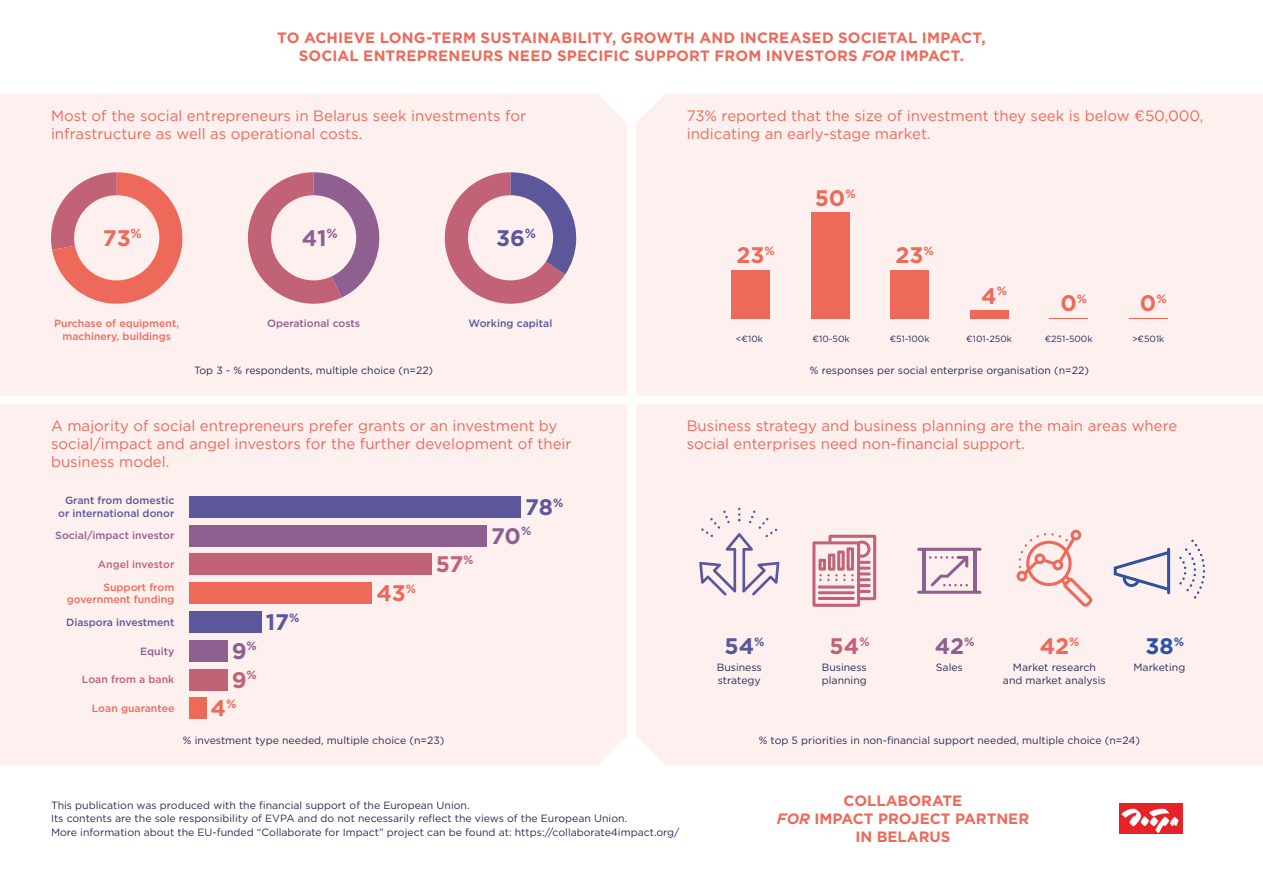
<style>
.page{position:relative;width:1263px;height:893px;background:#fff}
.page>*{position:absolute;margin:0;border:0;box-sizing:border-box;transform-origin:0 0}
.t1{font:700 22.5px "Gotham";color:#ed6a5b}
.t2{font:700 22.5px "Gotham";color:#8f5f8f}
.t3{font:700 22.5px "Gotham";color:#5c579b}
.t4{font:700 22.5px "Gotham";color:#c16277}
.t5{font:700 22.5px "Gotham";color:#2f52a0}
.t6{font:15px/18px "Gotham";color:#ed6a5b}
.t7{font:700 15px/18px "Gotham";letter-spacing:.01em;color:#ed6a5b;text-align:center}
.t8{font:700 13.05px "Gotham";color:#5c579b}
.t9{font:700 12px "Gotham";color:#5c579b}
.t10{font:10.5px/12.6px "Gotham";color:#2b2c57}
.t11{font:500 10.5px/12.6px "Gotham";color:#ed6a5b;text-align:right}
.t12{font:500 10.5px "Gotham";color:#5c579b}
.t13{font:500 10.5px "Gotham";color:#8f5f8f}
.t14{font:500 10.5px "Gotham";color:#c16277}
.t15{font:9px "Gotham";color:#2b2c57}
.s1{font-style:italic}
</style>
<div class="page">
<div style="left:636px;top:94px;width:627px;height:301px;background:#fdf0ef"></div>
<div style="left:636px;top:404px;width:627px;height:361px;background:#fdf0ef"></div>
<div style="left:0;top:94px;width:627px;height:301px;background:#fdf0ef"></div>
<div style="left:0;top:404px;width:627px;height:361px;background:#fdf0ef"></div>
<img style="left:1119px;top:803px;width:64px;height:31px">
<div style="left:811px;top:212px;width:38px;height:106px;background:#ed6a5b"></div>
<div style="left:189px;top:496px;width:332px;height:21px;background:#5c579b"></div>
<div style="left:189px;top:525px;width:298px;height:21px;background:#8f5f8f"></div>
<div style="left:189px;top:554px;width:243px;height:21px;background:#c16277"></div>
<div style="left:189px;top:583px;width:183px;height:21px;background:#ed6a5b"></div>
<div style="left:189px;top:611px;width:72px;height:22px;background:#5c579b"></div>
<div style="left:189px;top:640px;width:38px;height:21px;background:#8f5f8f"></div>
<div style="left:189px;top:669px;width:38px;height:21px;background:#c16277"></div>
<div style="left:189px;top:698px;width:17px;height:21px;background:#ed6a5b"></div>
<div style="left:890px;top:270px;width:39px;height:48px;background:#ed6a5b"></div>
<div style="left:970px;top:310px;width:38px;height:8px;background:#ed6a5b"></div>
<hr style="left:1049px;top:318px;width:39px;height:1px;background:#ed6a5b">
<div style="left:731px;top:270px;width:39px;height:48px;background:#ed6a5b"></div>
<hr style="left:1129px;top:318px;width:38px;height:1px;background:#ed6a5b">
<svg style="left:51px;top:172px;width:131px;height:132px"></svg>
<svg style="left:445px;top:172px;width:131px;height:132px"></svg>
<svg style="left:248px;top:172px;width:131px;height:132px"></svg>
<svg style="left:812px;top:535px;width:64px;height:72px"></svg>
<svg style="left:699px;top:508px;width:80px;height:87px"></svg>
<svg style="left:1016px;top:530px;width:76px;height:77px"></svg>
<hr style="left:1167px;top:548px;width:3px;height:46px;background:#2f52a0;border-radius:2px">
<svg style="left:1114px;top:551px;width:54px;height:40px"></svg>
<svg style="left:1179px;top:540px;width:26px;height:58px"></svg>
<hr style="left:917px;top:548px;width:64px;height:3px;background:#8f5f8f;border-radius:2px">
<hr style="left:917px;top:591px;width:64px;height:3px;background:#8f5f8f;border-radius:2px">
<hr style="left:922px;top:549px;width:3px;height:43px;background:#8f5f8f">
<hr style="left:973px;top:549px;width:3px;height:43px;background:#8f5f8f">
<svg style="left:929px;top:556px;width:39px;height:30px"></svg>
<h2 class="t7" style="left:277px;top:30px;width:710px">TO ACHIEVE LONG-TERM SUSTAINABILITY, GROWTH AND INCREASED SOCIETAL IMPACT,<br>SOCIAL ENTREPRENEURS NEED SPECIFIC SUPPORT FROM INVESTORS <span class="s1">FOR</span> IMPACT.</h2>
<h2 class="t6" style="left:51px;top:108px;width:477px">Most of the social entrepreneurs in Belarus seek investments for infrastructure as well as operational costs.</h2>
<h1 class="t2" style="left:302px;top:228px;width:38px">41<sup>%</sup></h1>
<p class="t8" style="left:525px;top:228px;width:13px">%</p>
<h1 class="t1" style="left:103px;top:228px;width:41px">73<sup>%</sup></h1>
<h1 class="t3" style="left:496px;top:228px;width:30px">36</h1>
<p class="t11" style="left:54px;top:317px;width:127px;text-align:center">Purchase of equipment, machinery, buildings</p>
<p class="t13" style="left:267px;top:318px;width:95px">Operational costs</p>
<p class="t12" style="left:469px;top:318px;width:85px">Working capital</p>
<h2 class="t6" style="left:687px;top:108px;width:518px">73% reported that the size of investment they seek is below €50,000, indicating an early-stage market.</h2>
<h1 class="t1" style="left:815px;top:188px;width:42px">50<sup>%</sup></h1>
<h1 class="t1" style="left:736px;top:245px;width:40px">23<sup>%</sup></h1>
<h1 class="t1" style="left:895px;top:245px;width:40px">23<sup>%</sup></h1>
<h1 class="t1" style="left:981px;top:286px;width:27px">4<sup>%</sup></h1>
<h1 class="t1" style="left:1140px;top:293px;width:28px">0<sup>%</sup></h1>
<h1 class="t1" style="left:1060px;top:293px;width:28px">0<sup>%</sup></h1>
<p class="t15" style="left:736px;top:335px;width:29px">&lt;€10k</p>
<p class="t15" style="left:813px;top:335px;width:39px">€10-50k</p>
<p class="t15" style="left:890px;top:335px;width:41px">€51-100k</p>
<p class="t15" style="left:966px;top:335px;width:47px">€101-250k</p>
<p class="t15" style="left:1045px;top:335px;width:49px">€251-500k</p>
<p class="t15" style="left:1132px;top:335px;width:34px">&gt;€501k</p>
<p class="t10" style="left:194px;top:365px;width:241px">Top 3 - % respondents, multiple choice (n=22)</p>
<p class="t10" style="left:810px;top:365px;width:281px">% responses per social enterprise organisation (n=22)</p>
<h2 class="t6" style="left:51px;top:418px;width:522px">A majority of social entrepreneurs prefer grants or an investment by social/impact and angel investors for the further development of their business model.</h2>
<p class="t12" style="left:65px;top:496px;width:111px">Grant from domestic</p>
<p class="t9" style="left:553px;top:497px;width:12px">%</p>
<p class="t12" style="left:58px;top:508px;width:118px">or international donor</p>
<p class="t13" style="left:55px;top:531px;width:121px">Social/impact investor</p>
<p class="t14" style="left:98px;top:560px;width:78px">Angel investor</p>
<p class="t11" style="left:67px;top:581px;width:109px">Support from government funding</p>
<p class="t12" style="left:66px;top:617px;width:110px">Diaspora investment</p>
<p class="t13" style="left:140px;top:646px;width:36px">Equity</p>
<p class="t14" style="left:82px;top:675px;width:94px">Loan from a bank</p>
<p class="t11" style="left:92px;top:703px;width:84px">Loan guarantee</p>
<h1 class="t3" style="left:525px;top:497px;width:29px">78</h1>
<h1 class="t2" style="left:491px;top:526px;width:42px">70<sup>%</sup></h1>
<h1 class="t4" style="left:436px;top:554px;width:39px">57<sup>%</sup></h1>
<h1 class="t1" style="left:376px;top:583px;width:41px">43<sup>%</sup></h1>
<h1 class="t3" style="left:266px;top:612px;width:35px">17<sup>%</sup></h1>
<h1 class="t2" style="left:232px;top:641px;width:27px">9<sup>%</sup></h1>
<h1 class="t4" style="left:232px;top:669px;width:27px">9<sup>%</sup></h1>
<h1 class="t1" style="left:210px;top:698px;width:27px">4<sup>%</sup></h1>
<h2 class="t6" style="left:687px;top:418px;width:492px">Business strategy and business planning are the main areas where social enterprises need non-financial support.</h2>
<h1 class="t3" style="left:725px;top:636px;width:41px">54<sup>%</sup></h1>
<p class="t10" style="left:717px;top:661px;width:47px">Business strategy</p>
<h1 class="t4" style="left:830px;top:636px;width:41px">54<sup>%</sup></h1>
<p class="t10" style="left:822px;top:661px;width:47px">Business planning</p>
<h1 class="t2" style="left:935px;top:636px;width:41px">42<sup>%</sup></h1>
<p class="t10" style="left:936px;top:661px;width:29px">Sales</p>
<h1 class="t1" style="left:1040px;top:636px;width:41px">42<sup>%</sup></h1>
<p class="t10" style="left:1003px;top:661px;width:104px;text-align:center">Market research and market analysis</p>
<h1 class="t5" style="left:1145px;top:636px;width:40px">38<sup>%</sup></h1>
<p class="t10" style="left:1133px;top:661px;width:53px">Marketing</p>
<p class="t10" style="left:183px;top:735px;width:263px">% investment type needed, multiple choice (n=23)</p>
<p class="t10" style="left:759px;top:735px;width:383px">% top 5 priorities in non-financial support needed, multiple choice (n=24)</p>
<p class="t10" style="left:51px;top:799px;width:630px;line-height:13.5px">This publication was produced with the financial support of the European Union.<br>Its contents are the sole responsibility of EVPA and do not necessarily reflect the views of the European Union.<br>More information about the EU-funded “Collaborate for Impact” project can be found at: https://collaborate4impact.org/</p>
<h2 class="t7" style="left:777px;top:792px;width:254px">COLLABORATE<br><span class="s1">FOR</span> IMPACT PROJECT PARTNER<br>IN BELARUS</h2>
</div>
